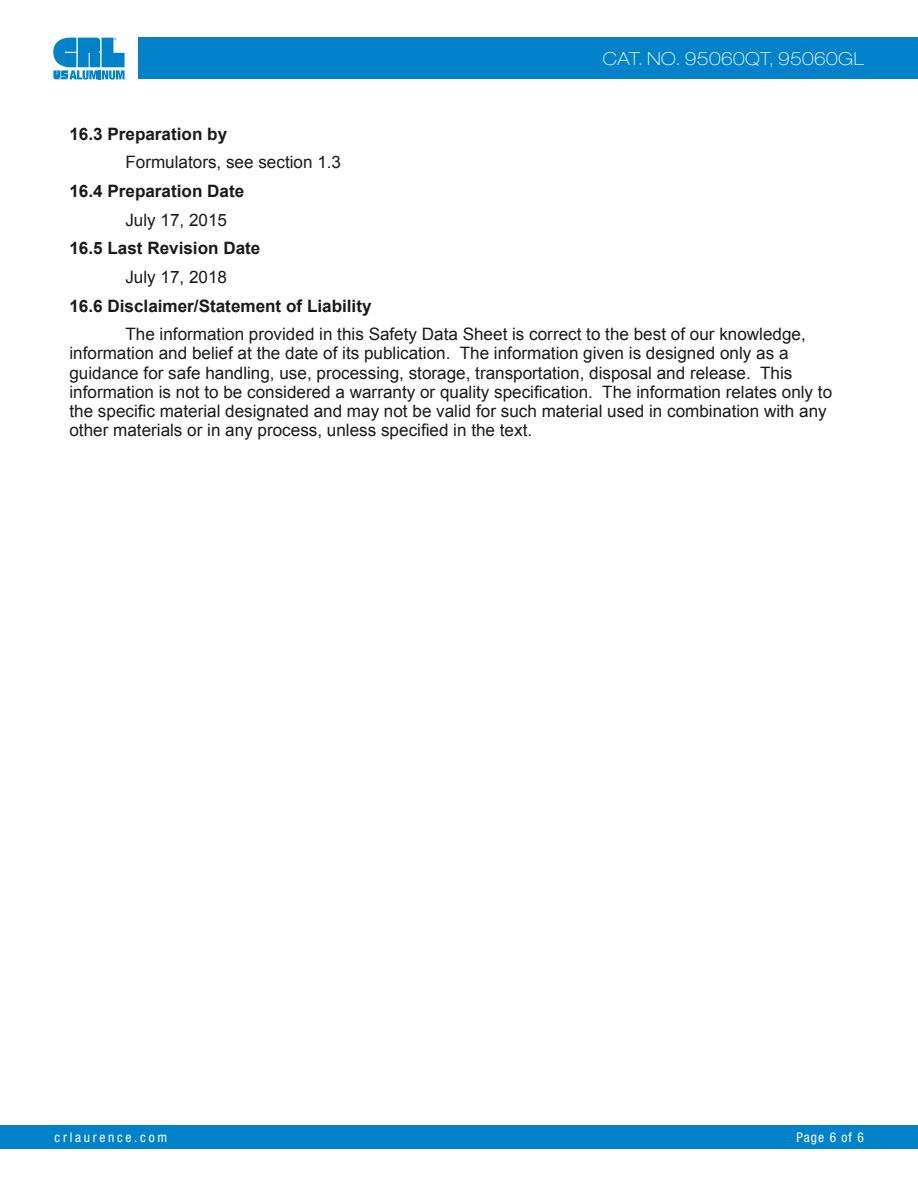
<style>
.page{position:relative;width:918px;height:1188px;background:#fff}
.page>*{position:absolute;margin:0;border:0;box-sizing:border-box;transform-origin:0 0}
.t1{font:100 expanded 18px "Helvetica Neue";letter-spacing:.02em;color:#fff}
.t2{font:17.1px/19px "Arial";color:#1a1a1a}
.t3{font:700 17.1px "Arial";color:#1a1a1a}
.t4{font:condensed 13.5px "Helvetica Neue";letter-spacing:.2em;color:#fff}
</style>
<div class="page">
<div style="left:0;top:1125px;width:918px;height:24px;background:#0082ca"></div>
<div style="left:139px;top:38px;width:779px;height:41px;background:#0082ca"></div>
<svg style="left:53px;top:38px;width:72px;height:42px"></svg>
<p class="t1" style="left:603px;top:48px;width:263px">CAT. NO. 95060QT, 95060GL</p>
<p class="t3" style="left:69px;top:122px;width:159px">16.3 Preparation by</p>
<p class="t2" style="left:125px;top:153px;width:217px">Formulators, see section 1.3</p>
<p class="t3" style="left:69px;top:180px;width:176px">16.4 Preparation Date</p>
<p class="t2" style="left:125px;top:210px;width:103px">July 17, 2015</p>
<p class="t3" style="left:69px;top:237px;width:192px">16.5 Last Revision Date</p>
<p class="t2" style="left:125px;top:268px;width:103px">July 17, 2018</p>
<p class="t3" style="left:69px;top:294px;width:304px">16.6 Disclaimer/Statement of Liability</p>
<p class="t2" style="left:69px;top:325px;width:764px;text-indent:56px">The information provided in this Safety Data Sheet is correct to the best of our knowledge, information and belief at the date of its publication. The information given is designed only as a guidance for safe handling, use, processing, storage, transportation, disposal and release. This information is not to be considered a warranty or quality specification. The information relates only to the specific material designated and may not be valid for such material used in combination with any other materials or in any process, unless specified in the text.</p>
<p class="t4" style="left:55px;top:1129px;width:114px">crlaurence.com</p>
<p class="t4" style="left:796px;top:1129px;width:69px">Page 6 of 6</p>
</div>
